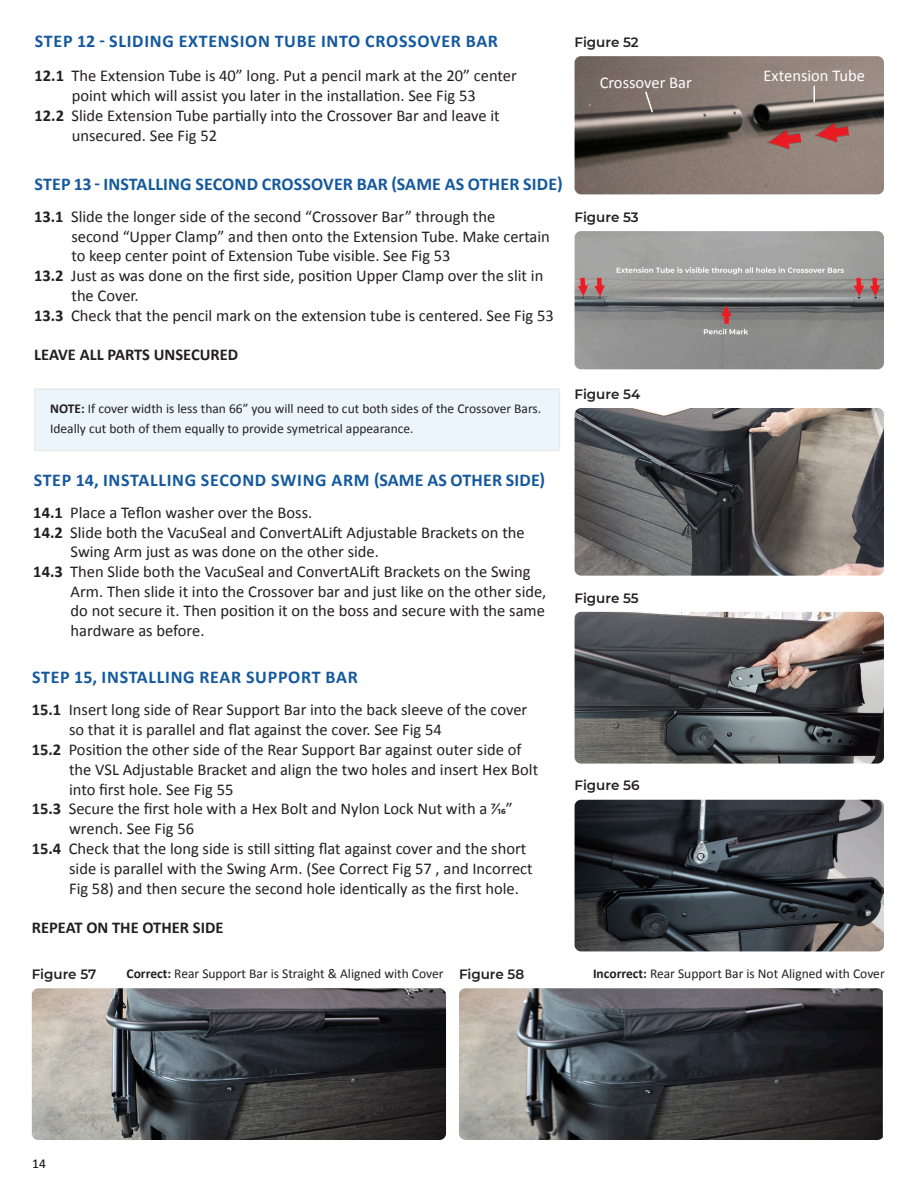
<style>
.page{position:relative;width:918px;height:1188px;background:#fff}
.page>*{position:absolute;margin:0;border:0;box-sizing:border-box;transform-origin:0 0}
.t1{font:700 18px "Calibri";letter-spacing:.03em;color:#14599e}
.t2{font:700 18px "Calibri";letter-spacing:.01em;color:#14599e}
.t3{font:16.5px "Calibri";color:#231f20}
.t4{font:700 16.5px "Calibri";color:#231f20}
.t5{font:16.5px "Calibri";color:#fff}
.t6{font:13.5px "Calibri";color:#231f20}
.t7{font:600 13.5px "Montserrat";color:#231f20}
.t8{font:13.5px "Calibri";color:#040503}
.s1{font-weight:700}
</style>
<div class="page">
<img style="left:575px;top:56px;width:309px;height:138px">
<img style="left:575px;top:231px;width:309px;height:138px">
<svg style="left:644px;top:90px;width:10px;height:24px"></svg>
<svg style="left:814px;top:86px;width:1px;height:16px"></svg>
<img style="left:766px;top:129px;width:36px;height:23px">
<img style="left:814px;top:122px;width:36px;height:23px">
<div style="left:35px;top:389px;width:525px;height:61px;background:#ecf5fb"></div>
<img style="left:575px;top:408px;width:309px;height:168px">
<img style="left:575px;top:612px;width:309px;height:152px">
<img style="left:575px;top:800px;width:309px;height:151px">
<img style="left:32px;top:988px;width:414px;height:152px">
<img style="left:459px;top:988px;width:424px;height:152px">
<p class="t1" style="left:35px;top:28px;width:465px">STEP 12 - SLIDING EXTENSION TUBE INTO CROSSOVER BAR</p>
<p class="t7" style="left:575px;top:32px;width:66px">Figure 52</p>
<p class="t3" style="left:35px;top:64px;width:484px"><span class="s1">12.1</span> The Extension Tube is 40” long. Put a pencil mark at the 20” center</p>
<p class="t3" style="left:72px;top:84px;width:405px">point which will assist you later in the installation. See Fig 53</p>
<p class="t3" style="left:35px;top:104px;width:467px"><span class="s1">12.2</span> Slide Extension Tube partially into the Crossover Bar and leave it</p>
<p class="t3" style="left:72px;top:124px;width:147px">unsecured. See Fig 52</p>
<p class="t2" style="left:35px;top:171px;width:530px">STEP 13 - INSTALLING SECOND CROSSOVER BAR (SAME AS OTHER SIDE)</p>
<p class="t3" style="left:34px;top:205px;width:463px"><span class="s1">13.1</span> Slide the longer side of the second “Crossover Bar” through the</p>
<p class="t3" style="left:71px;top:225px;width:480px">second “Upper Clamp” and then onto the Extension Tube. Make certain</p>
<p class="t3" style="left:71px;top:244px;width:381px">to keep center point of Extension Tube visible. See Fig 53</p>
<p class="t3" style="left:34px;top:264px;width:511px"><span class="s1">13.2</span> Just as was done on the first side, position Upper Clamp over the slit in</p>
<p class="t3" style="left:71px;top:284px;width:69px">the Cover.</p>
<p class="t3" style="left:34px;top:304px;width:521px"><span class="s1">13.3</span> Check that the pencil mark on the extension tube is centered. See Fig 53</p>
<p class="t4" style="left:34px;top:343px;width:206px">LEAVE ALL PARTS UNSECURED</p>
<p class="t6" style="left:50px;top:399px;width:493px"><span class="s1">NOTE:</span> If cover width is less than 66” you will need to cut both sides of the Crossover Bars.</p>
<p class="t6" style="left:50px;top:419px;width:365px">Ideally cut both of them equally to provide symetrical appearance.</p>
<p class="t5" style="left:600px;top:71px;width:94px">Crossover Bar</p>
<p class="t7" style="left:575px;top:207px;width:66px">Figure 53</p>
<p class="t7" style="left:575px;top:385px;width:67px">Figure 54</p>
<p class="t1" style="left:34px;top:467px;width:513px">STEP 14, INSTALLING SECOND SWING ARM (SAME AS OTHER SIDE)</p>
<p class="t3" style="left:33px;top:501px;width:281px"><span class="s1">14.1</span> Place a Teflon washer over the Boss.</p>
<p class="t3" style="left:33px;top:521px;width:493px"><span class="s1">14.2</span> Slide both the VacuSeal and ConvertALift Adjustable Brackets on the</p>
<p class="t3" style="left:71px;top:540px;width:310px">Swing Arm just as was done on the other side.</p>
<p class="t3" style="left:33px;top:560px;width:499px"><span class="s1">14.3</span> Then Slide both the VacuSeal and ConvertALift Brackets on the Swing</p>
<p class="t3" style="left:71px;top:580px;width:477px">Arm. Then slide it into the Crossover bar and just like on the other side,</p>
<p class="t3" style="left:71px;top:599px;width:476px">do not secure it. Then position it on the boss and secure with the same</p>
<p class="t3" style="left:71px;top:619px;width:135px">hardware as before.</p>
<p class="t1" style="left:32px;top:665px;width:327px">STEP 15, INSTALLING REAR SUPPORT BAR</p>
<p class="t3" style="left:32px;top:699px;width:497px"><span class="s1">15.1</span> Insert long side of Rear Support Bar into the back sleeve of the cover</p>
<p class="t3" style="left:69px;top:718px;width:374px">so that it is parallel and flat against the cover. See Fig 54</p>
<p class="t3" style="left:32px;top:738px;width:491px"><span class="s1">15.2</span> Position the other side of the Rear Support Bar against outer side of</p>
<p class="t3" style="left:69px;top:758px;width:471px">the VSL Adjustable Bracket and align the two holes and insert Hex Bolt</p>
<p class="t3" style="left:69px;top:778px;width:166px">into first hole. See Fig 55</p>
<p class="t3" style="left:32px;top:798px;width:483px"><span class="s1">15.3</span> Secure the first hole with a Hex Bolt and Nylon Lock Nut with a 7/16”</p>
<p class="t3" style="left:69px;top:817px;width:127px">wrench. See Fig 56</p>
<p class="t3" style="left:32px;top:837px;width:496px"><span class="s1">15.4</span> Check that the long side is still sitting flat against cover and the short</p>
<p class="t3" style="left:69px;top:857px;width:465px">side is parallel with the Swing Arm. (See Correct Fig 57 , and Incorrect</p>
<p class="t3" style="left:69px;top:877px;width:451px">Fig 58) and then secure the second hole identically as the first hole.</p>
<p class="t4" style="left:32px;top:916px;width:193px">REPEAT ON THE OTHER SIDE</p>
<p class="t7" style="left:575px;top:589px;width:66px">Figure 55</p>
<p class="t7" style="left:575px;top:776px;width:66px">Figure 56</p>
<p class="t5" style="left:764px;top:64px;width:103px">Extension Tube</p>
<p class="t7" style="left:32px;top:964px;width:66px">Figure 57</p>
<p class="t7" style="left:459px;top:964px;width:67px">Figure 58</p>
<p class="t6" style="left:127px;top:965px;width:318px"><span class="s1">Correct:</span> Rear Support Bar is Straight &amp; Aligned with Cover</p>
<p class="t6" style="left:593px;top:965px;width:293px"><span class="s1">Incorrect:</span> Rear Support Bar is Not Aligned with Cover</p>
<p class="t8" style="left:32px;top:1154px;width:15px">14</p>
</div>
